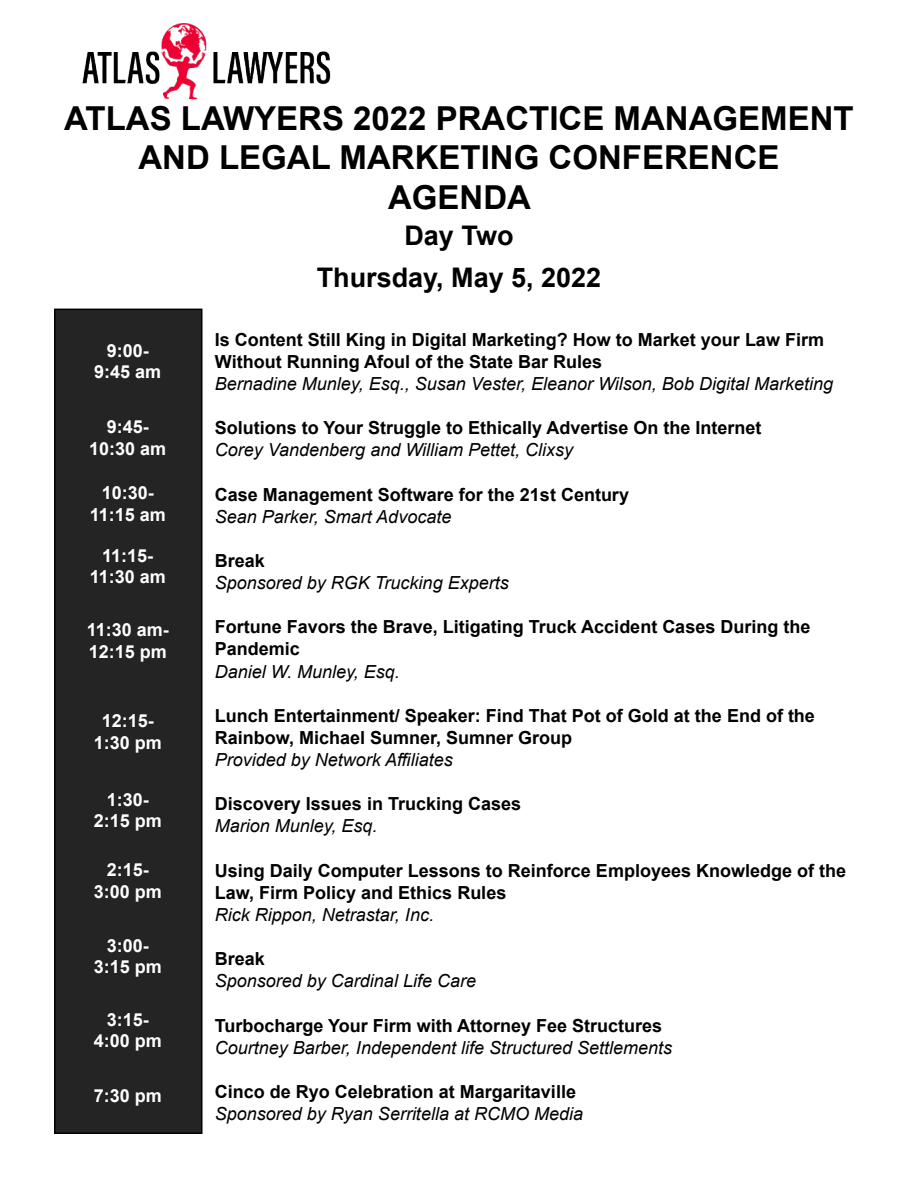
<style>
.page{position:relative;width:918px;height:1188px;background:#fff}
.page>*{position:absolute;margin:0;border:0;box-sizing:border-box;transform-origin:0 0}
.t1{font:700 33px/39.6px "Arial";color:#000;text-align:center}
.t2{font:700 27px "Arial";color:#000}
.t3{font:700 18px/22.2px "Arial";color:#000}
.t4{font:italic 18px/22.2px "Arial";color:#000}
.t5{font:700 18px/21.6px "Arial";color:#fff;text-align:center}
.s1{font-weight:400;font-style:italic}
.s2{font-weight:700;font-style:normal}
</style>
<div class="page">
<div style="left:55px;top:309px;width:147px;height:824px;background:#242424"></div>
<div style="left:54px;top:309px;width:148px;height:825px;border:2px solid #000"></div>
<img style="left:82px;top:24px;width:248px;height:76px">
<p class="t1" style="left:64px;top:99px;width:791px">ATLAS LAWYERS 2022 PRACTICE MANAGEMENT<br>AND LEGAL MARKETING CONFERENCE</p>
<p class="t1" style="left:388px;top:178px;width:144px">AGENDA</p>
<p class="t2" style="left:404px;top:216px;width:111px">Day Two</p>
<p class="t2" style="left:317px;top:258px;width:286px">Thursday, May 5, 2022</p>
<p class="t5" style="left:94px;top:340px;width:69px">9:00-<br>9:45 am</p>
<p class="t3" style="left:215px;top:329px;width:611px">Is Content Still King in Digital Marketing? How to Market your Law Firm<br>Without Running Afoul of the State Bar Rules</p>
<p class="t4" style="left:215px;top:373px;width:620px">Bernadine Munley, Esq., Susan Vester, Eleanor Wilson, Bob Digital Marketing</p>
<p class="t3" style="left:215px;top:417px;width:548px">Solutions to Your Struggle to Ethically Advertise On the Internet</p>
<p class="t4" style="left:215px;top:439px;width:360px">Corey Vandenberg and William Pettet, Clixsy</p>
<p class="t3" style="left:215px;top:483px;width:416px">Case Management Software for the 21st Century<br><span class="s1">Sean Parker, Smart Advocate</span></p>
<p class="t4" style="left:215px;top:550px;width:295px"><span class="s2">Break<br></span>Sponsored by RGK Trucking Experts</p>
<p class="t3" style="left:215px;top:616px;width:597px">Fortune Favors the Brave, Litigating Truck Accident Cases During the</p>
<p class="t4" style="left:215px;top:638px;width:187px"><span class="s2">Pandemic<br></span>Daniel W. Munley, Esq.</p>
<p class="t3" style="left:215px;top:705px;width:602px">Lunch Entertainment/ Speaker: Find That Pot of Gold at the End of the<br>Rainbow, Michael Sumner, Sumner Group</p>
<p class="t4" style="left:215px;top:749px;width:239px">Provided by Network Affiliates</p>
<p class="t3" style="left:215px;top:793px;width:308px">Discovery Issues in Trucking Cases<br><span class="s1">Marion Munley, Esq.</span></p>
<p class="t3" style="left:215px;top:860px;width:633px">Using Daily Computer Lessons to Reinforce Employees Knowledge of the<br>Law, Firm Policy and Ethics Rules<br><span class="s1">Rick Rippon, Netrastar, Inc.</span></p>
<p class="t4" style="left:215px;top:948px;width:263px"><span class="s2">Break<br></span>Sponsored by Cardinal Life Care</p>
<p class="t3" style="left:215px;top:1014px;width:449px">Turbocharge Your Firm with Attorney Fee Structures</p>
<p class="t4" style="left:215px;top:1037px;width:459px">Courtney Barber, Independent life Structured Settlements</p>
<p class="t3" style="left:215px;top:1081px;width:370px">Cinco de Ryo Celebration at Margaritaville<br><span class="s1">Sponsored by Ryan Serritella at RCMO Media</span></p>
<p class="t5" style="left:107px;top:416px;width:44px">9:45-</p>
<p class="t5" style="left:89px;top:438px;width:79px">10:30 am</p>
<p class="t5" style="left:102px;top:482px;width:54px">10:30-</p>
<p class="t5" style="left:90px;top:504px;width:78px">11:15 am</p>
<p class="t5" style="left:102px;top:545px;width:53px">11:15-</p>
<p class="t5" style="left:90px;top:566px;width:78px">11:30 am</p>
<p class="t5" style="left:87px;top:619px;width:84px">11:30 am-</p>
<p class="t5" style="left:89px;top:641px;width:80px">12:15 pm</p>
<p class="t5" style="left:102px;top:710px;width:54px">12:15-</p>
<p class="t5" style="left:94px;top:732px;width:70px">1:30 pm</p>
<p class="t5" style="left:107px;top:789px;width:44px">1:30-</p>
<p class="t5" style="left:94px;top:811px;width:70px">2:15 pm</p>
<p class="t5" style="left:107px;top:859px;width:44px">2:15-</p>
<p class="t5" style="left:94px;top:881px;width:70px">3:00 pm</p>
<p class="t5" style="left:107px;top:935px;width:44px">3:00-</p>
<p class="t5" style="left:94px;top:956px;width:70px">3:15 pm</p>
<p class="t5" style="left:107px;top:1009px;width:44px">3:15-</p>
<p class="t5" style="left:94px;top:1031px;width:70px">4:00 pm</p>
<p class="t5" style="left:94px;top:1085px;width:70px">7:30 pm</p>
</div>
